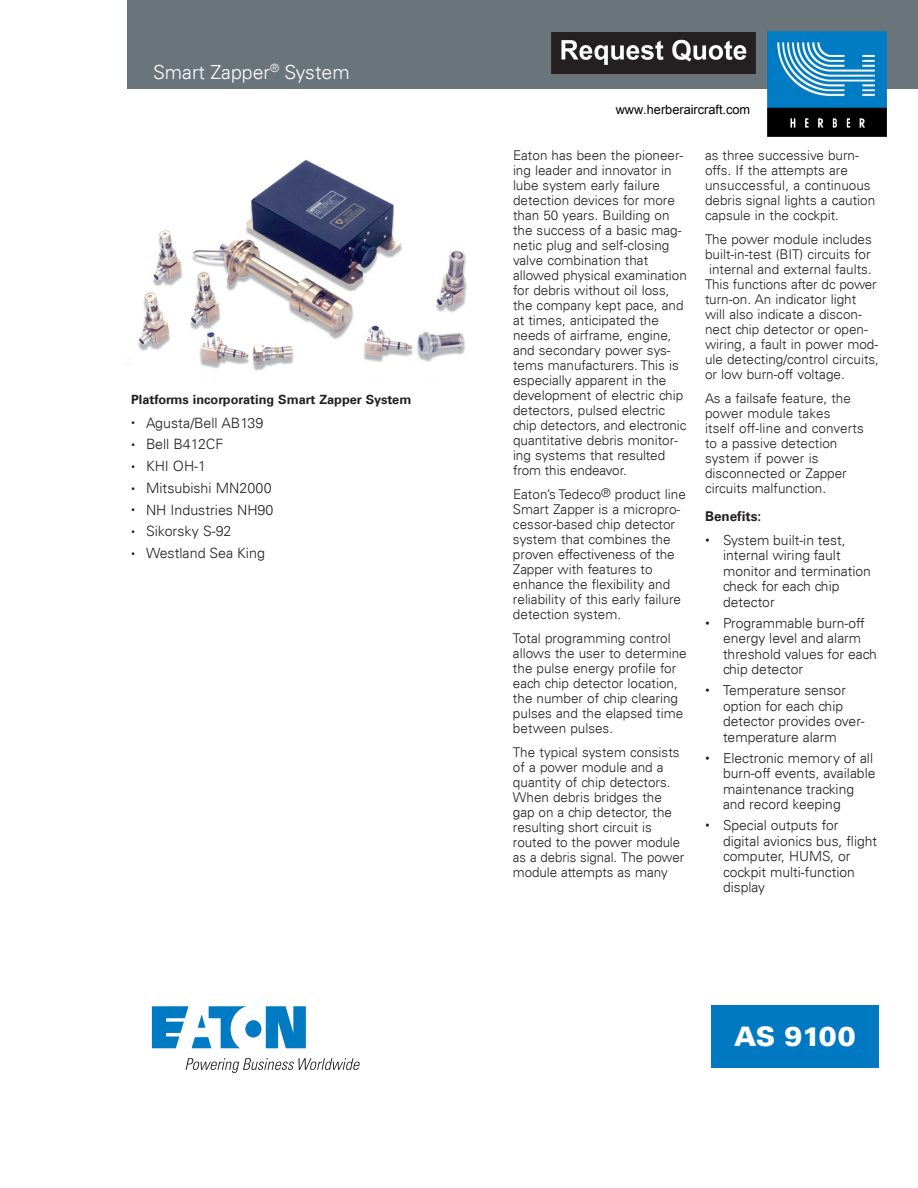
<style>
.page{position:relative;width:918px;height:1188px;background:#fff}
.page>*{position:absolute;margin:0;border:0;box-sizing:border-box;transform-origin:0 0}
.t1{font:900 27px "Univers LT";letter-spacing:-.01em;color:#fff}
.Subject_title{font:300 19.5px "Univers LT";color:#fff}
.t2{font:300 14.25px "Univers LT";color:#231f20}
.Bulleted_list{font:300 13.8px/15.3px "Univers LT";color:#231f20}
.Body_Copy{font:300 13.5px/15px "Univers LT";color:#231f20}
.Body_Copy_Head{font:700 13.5px "Univers LT";color:#231f20}
.Body_Copy_Head-2{font:700 12.75px "Univers LT";color:#231f20}
.t3{font:12.75px "Arial";color:#000}
.s1{font-size:12px}
</style>
<div class="page">
<div style="left:128px;top:0;width:790px;height:88px;background:#6a747b"></div>
<svg style="left:152px;top:1006px;width:154px;height:42px"></svg>
<svg style="left:186px;top:1058px;width:174px;height:15px"></svg>
<div style="left:711px;top:1005px;width:168px;height:63px;background:#0079c2"></div>
<img style="left:138px;top:160px;width:329px;height:211px">
<img style="left:768px;top:32px;width:118px;height:104px">
<img style="left:552px;top:32px;width:204px;height:41px">
<p class="Subject_title" style="left:153px;top:60px;width:198px">Smart Zapper<sup>®</sup> System</p>
<p class="Body_Copy_Head-2" style="left:131px;top:392px;width:282px">Platforms incorporating Smart Zapper System</p>
<p class="t2" style="left:146px;top:414px;width:119px">Agusta/Bell AB139</p>
<p class="t2" style="left:146px;top:436px;width:79px">Bell B412CF</p>
<p class="t2" style="left:146px;top:457px;width:62px">KHI OH-1</p>
<p class="t2" style="left:146px;top:479px;width:127px">Mitsubishi MN2000</p>
<p class="t2" style="left:146px;top:501px;width:129px">NH Industries NH90</p>
<p class="t2" style="left:146px;top:523px;width:87px">Sikorsky S-92</p>
<p class="t2" style="left:146px;top:544px;width:121px">Westland Sea King</p>
<p class="t3" style="left:616px;top:101px;width:136px">www.herberaircraft.com</p>
<p class="Body_Copy" style="left:513px;top:147px;width:176px">Eaton has been the pioneer&shy;ing leader and innovator in lube system early failure detection devices for more than 50 years. Building on the success of a basic mag&shy;netic plug and self-closing valve combination that allowed physical examination for debris without oil loss, the company kept pace, and at times, anticipated the needs of airframe, engine, and secondary power sys&shy;tems manufacturers. This is especially apparent in the development of electric chip detectors, pulsed electric chip detectors, and electronic quantitative debris monitor&shy;ing systems that resulted from this endeavor.</p>
<p class="Body_Copy" style="left:513px;top:486px;width:174px">Eaton’s Tedeco<span class="s1">®</span> product line<br>Smart Zapper is a micropro&shy;cessor-based chip detector system that combines the proven effectiveness of the<br>Zapper with features to enhance the flexibility and reliability of this early failure detection system.</p>
<p class="Body_Copy" style="left:513px;top:630px;width:175px">Total programming control allows the user to determine the pulse energy profile for each chip detector location, the number of chip clearing pulses and the elapsed time between pulses.</p>
<p class="Body_Copy" style="left:513px;top:744px;width:173px">The typical system consists of a power module and a quantity of chip detectors.<br>When debris bridges the gap on a chip detector, the resulting short circuit is routed to the power module as a debris signal. The power module attempts as many</p>
<p class="Body_Copy" style="left:705px;top:147px;width:172px">as three successive burn&shy;offs. If the attempts are unsuccessful, a continuous debris signal lights a caution capsule in the cockpit.</p>
<p class="Body_Copy" style="left:705px;top:231px;width:168px">The power module includes</p>
<p class="Body_Copy" style="left:705px;top:246px;width:167px">built-in-test (BIT) circuits for</p>
<p class="Body_Copy" style="left:709px;top:261px;width:164px">internal and external faults.</p>
<p class="Body_Copy" style="left:705px;top:276px;width:173px">This functions after dc power</p>
<p class="Body_Copy" style="left:705px;top:291px;width:153px">turn-on. An indicator light</p>
<p class="Body_Copy" style="left:705px;top:306px;width:158px">will also indicate a discon-</p>
<p class="Body_Copy" style="left:705px;top:321px;width:164px">nect chip detector or open-</p>
<p class="Body_Copy" style="left:705px;top:336px;width:175px">wiring, a fault in power mod-</p>
<p class="Body_Copy" style="left:705px;top:351px;width:176px">ule detecting/control circuits,</p>
<p class="Body_Copy" style="left:705px;top:366px;width:141px">or low burn-off voltage.</p>
<p class="Body_Copy" style="left:705px;top:390px;width:160px">As a failsafe feature, the power module takes<br>itself off-line and converts to a passive detection system if power is disconnected or Zapper circuits malfunction.</p>
<p class="Body_Copy_Head" style="left:705px;top:508px;width:58px">Benefits:</p>
<p class="Bulleted_list" style="left:723px;top:533px;width:150px">System built-in test, internal wiring fault monitor and termination check for each chip detector</p>
<p class="Bulleted_list" style="left:723px;top:615px;width:155px">Programmable burn-off energy level and alarm threshold values for each chip detector</p>
<p class="Bulleted_list" style="left:723px;top:683px;width:143px">Temperature sensor option for each chip detector provides over&shy;temperature alarm</p>
<p class="Bulleted_list" style="left:723px;top:750px;width:154px">Electronic memory of all burn-off events, available maintenance tracking and record keeping</p>
<p class="Bulleted_list" style="left:723px;top:818px;width:156px">Special outputs for digital avionics bus, flight computer, HUMS, or cockpit multi-function display</p>
<p class="t1" style="left:734px;top:1020px;width:123px">AS 9100</p>
</div>
